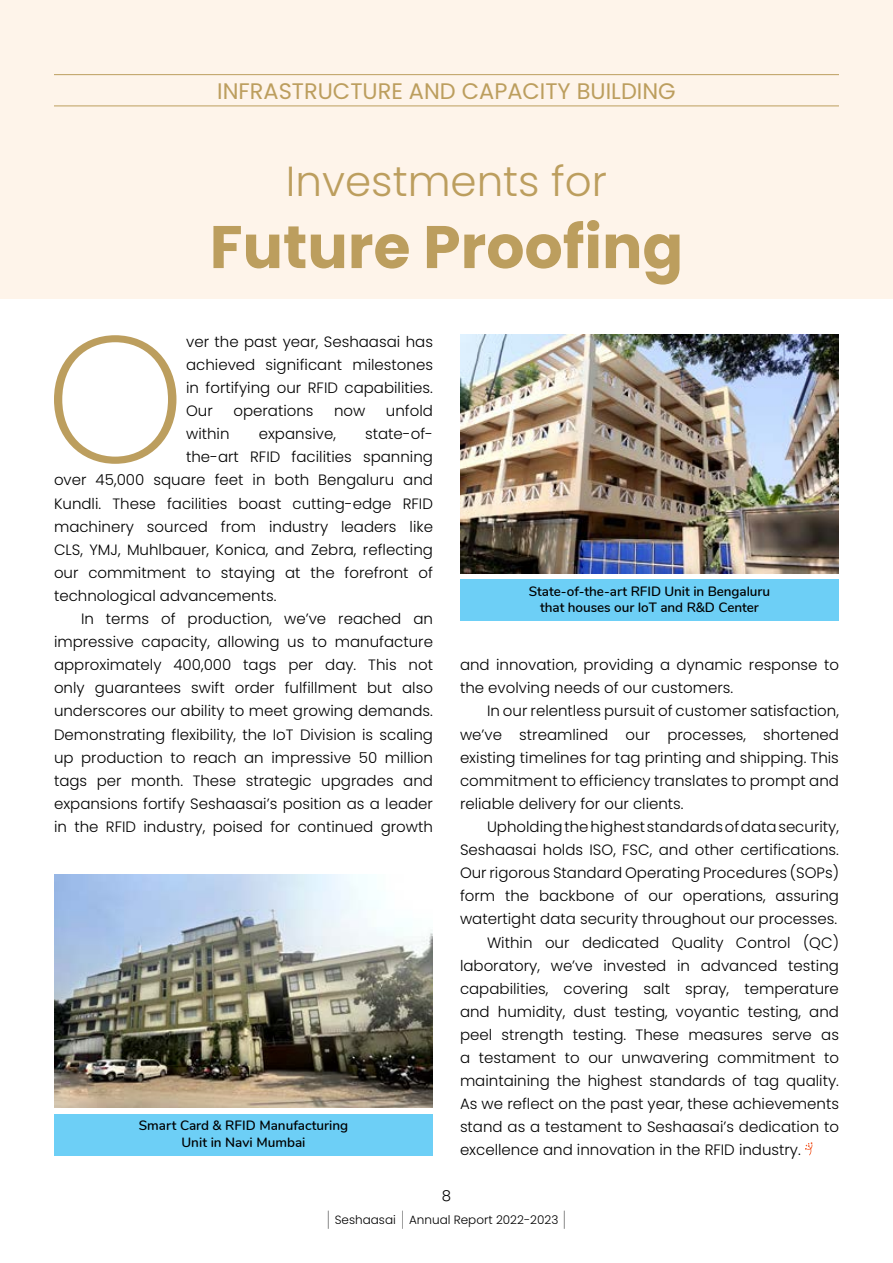
<style>
.page{position:relative;width:893px;height:1263px;background:#fff}
.page>*{position:absolute;margin:0;border:0;box-sizing:border-box;transform-origin:0 0}
.t1{font:200 179.55px "Poppins";color:#bc9e5e}
.t2{font:700 60px "Poppins";color:#bc9e5e}
.t3{font:300 42px "Poppins";color:#bc9e5e}
.t4{font:22.5px "Poppins";color:#bc9e5e}
.t5{font:300 15px/23.1px "Poppins";color:#000;text-align:justify}
.t6{font:600 13.5px/16.2px "Nunito";letter-spacing:-.005em;color:#000;text-align:center}
.t7{font:300 12px "Poppins";color:#000}
.s1{font-weight:100;font-size:21px}
</style>
<div class="page">
<div style="left:0;top:0;width:893px;height:298px;background:#fef4ea"></div>
<hr style="left:54px;top:74px;width:785px;height:1px;background:#bc9e5e">
<hr style="left:54px;top:106px;width:785px;height:1px;background:#bc9e5e">
<img style="left:460px;top:335px;width:379px;height:239px">
<img style="left:54px;top:875px;width:379px;height:232px">
<svg style="left:805px;top:1142px;width:8px;height:13px"></svg>
<div style="left:460px;top:579px;width:379px;height:42px;background:#6dcff6"></div>
<div style="left:54px;top:1114px;width:379px;height:41px;background:#6dcff6"></div>
<h3 class="t4" style="left:217px;top:78px;width:460px">INFRASTRUCTURE AND CAPACITY BUILDING</h3>
<h3 class="t3" style="left:286px;top:157px;width:323px">Investments for</h3>
<h2 class="t2" style="left:210px;top:212px;width:475px">Future Proofing</h2>
<h1 class="t1" style="left:44px;top:295px;width:143px">O</h1>
<p class="t5" style="left:186px;top:330px;width:248px">ver the past year, Seshaasai has achieved significant milestones in fortifying our RFID capabilities.<br>Our</p>
<p class="t5" style="left:233px;top:399px;width:82px">operations</p>
<p class="t5" style="left:334px;top:399px;width:33px">now</p>
<p class="t5" style="left:386px;top:399px;width:49px">unfold</p>
<p class="t5" style="left:186px;top:422px;width:45px">within</p>
<p class="t5" style="left:259px;top:422px;width:79px">expansive,</p>
<p class="t5" style="left:365px;top:422px;width:69px">state-of-</p>
<p class="t5" style="left:186px;top:446px;width:248px">the-art RFID facilities spanning</p>
<p class="t5" style="left:54px;top:469px;width:380px">over 45,000 square feet in both Bengaluru and</p>
<p class="t5" style="left:54px;top:492px;width:380px">Kundli. These facilities boast cutting-edge RFID</p>
<p class="t5" style="left:54px;top:515px;width:380px">machinery sourced from industry leaders like</p>
<p class="t5" style="left:54px;top:538px;width:380px">CLS, YMJ, Muhlbauer, Konica, and Zebra, reflecting</p>
<p class="t5" style="left:54px;top:561px;width:380px">our commitment to staying at the forefront of</p>
<p class="t5" style="left:54px;top:584px;width:224px">technological advancements.</p>
<p class="t5" style="left:81px;top:607px;width:353px">In terms of production, we’ve reached an</p>
<p class="t5" style="left:54px;top:630px;width:380px">impressive capacity, allowing us to manufacture</p>
<p class="t5" style="left:54px;top:653px;width:380px">approximately 400,000 tags per day. This not</p>
<p class="t5" style="left:54px;top:677px;width:380px">only guarantees swift order fulfillment but also</p>
<p class="t5" style="left:54px;top:700px;width:380px">underscores our ability to meet growing demands.</p>
<p class="t5" style="left:54px;top:723px;width:380px">Demonstrating flexibility, the IoT Division is scaling</p>
<p class="t5" style="left:54px;top:746px;width:380px">up production to reach an impressive 50 million</p>
<p class="t5" style="left:54px;top:769px;width:380px">tags per month. These strategic upgrades and</p>
<p class="t5" style="left:54px;top:792px;width:380px">expansions fortify Seshaasai’s position as a leader</p>
<p class="t5" style="left:54px;top:815px;width:380px">in the RFID industry, poised for continued growth</p>
<p class="t6" style="left:139px;top:1117px;width:211px">Smart Card &amp; RFID Manufacturing<br>Unit in Navi Mumbai</p>
<p class="t6" style="left:529px;top:582px;width:243px">State-of-the-art RFID Unit in Bengaluru that houses our IoT and R&amp;D Center</p>
<p class="t5" style="left:460px;top:653px;width:380px">and innovation, providing a dynamic response to the evolving needs of our customers.</p>
<p class="t5" style="left:460px;top:700px;width:380px;text-indent:27px">In our relentless pursuit of customer satisfaction, we’ve streamlined our processes, shortened existing timelines for tag printing and shipping. This commitment to efficiency translates to prompt and reliable delivery for our clients.</p>
<p class="t5" style="left:487px;top:815px;width:353px">Upholding the highest standards of data security,</p>
<p class="t5" style="left:460px;top:838px;width:380px">Seshaasai holds ISO, FSC, and other certifications.</p>
<p class="t5" style="left:460px;top:861px;width:380px">Our rigorous Standard Operating Procedures (SOPs)</p>
<p class="t5" style="left:460px;top:884px;width:380px">form the backbone of our operations, assuring</p>
<p class="t5" style="left:460px;top:908px;width:379px">watertight data security throughout our processes.</p>
<p class="t5" style="left:487px;top:931px;width:353px">Within our dedicated Quality Control (QC)</p>
<p class="t5" style="left:460px;top:954px;width:380px">laboratory, we’ve invested in advanced testing</p>
<p class="t5" style="left:460px;top:977px;width:380px">capabilities, covering salt spray, temperature</p>
<p class="t5" style="left:460px;top:1000px;width:380px">and humidity, dust testing, voyantic testing, and</p>
<p class="t5" style="left:460px;top:1023px;width:380px">peel strength testing. These measures serve as</p>
<p class="t5" style="left:460px;top:1046px;width:380px">a testament to our unwavering commitment to</p>
<p class="t5" style="left:460px;top:1069px;width:380px">maintaining the highest standards of tag quality.</p>
<p class="t5" style="left:460px;top:1092px;width:380px">As we reflect on the past year, these achievements</p>
<p class="t5" style="left:460px;top:1115px;width:380px">stand as a testament to Seshaasai’s dedication to</p>
<p class="t5" style="left:460px;top:1139px;width:342px">excellence and innovation in the RFID industry.</p>
<p class="t5" style="left:442px;top:1184px;width:11px">8</p>
<p class="t7" style="left:326px;top:1212px;width:241px"><span class="s1">|</span> Seshaasai <span class="s1">|</span> Annual Report 2022-2023 <span class="s1">|</span></p>
</div>
